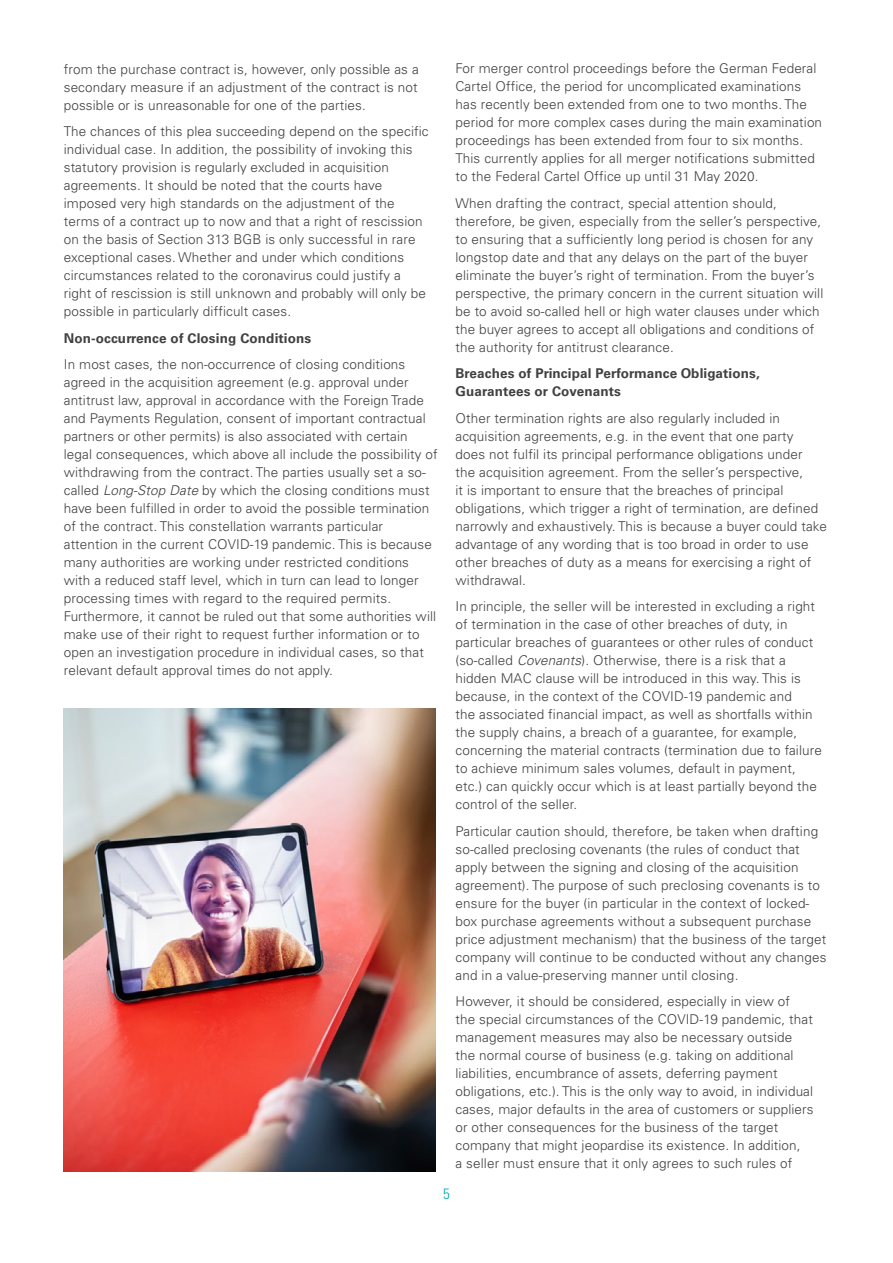
<style>
.page{position:relative;width:893px;height:1263px;background:#fff}
.page>*{position:absolute;margin:0;border:0;box-sizing:border-box;transform-origin:0 0}
.t1{font:15px "Univers LTCYR 47 Light Cond";color:#00a9b7}
.t2{font:300 13.5px/18px "Univers LTCYR 45";letter-spacing:.01em;color:#414042}
.t3{font:700 13.5px/18px "Univers LTCYR 65";letter-spacing:.01em;color:#414042}
.s1{font-style:italic}
</style>
<div class="page">
<img style="left:64px;top:708px;width:372px;height:463px">
<p class="t2" style="left:64px;top:59px;width:356px;text-align:justify">from the purchase contract is, however, only possible as a secondary measure if an adjustment of the contract is not possible or is unreasonable for one of the parties.</p>
<p class="t2" style="left:64px;top:122px;width:366px">The chances of this plea succeeding depend on the specific individual case. In addition, the possibility of invoking this statutory provision is regularly excluded in acquisition agreements. It should be noted that the courts have imposed very high standards on the adjustment of the terms of a contract up to now and that a right of rescission on the basis of Section 313 BGB is only successful in rare exceptional cases. Whether and under which conditions circumstances related to the coronavirus could justify a right of rescission is still unknown and probably will only be possible in particularly difficult cases.</p>
<p class="t3" style="left:64px;top:328px;width:249px">Non-occurrence of Closing Conditions</p>
<p class="t2" style="left:64px;top:355px;width:375px">In most cases, the non-occurrence of closing conditions agreed in the acquisition agreement (e.g. approval under antitrust law, approval in accordance with the Foreign Trade and Payments Regulation, consent of important contractual partners or other permits) is also associated with certain legal consequences, which above all include the possibility of withdrawing from the contract. The parties usually set a so&shy;called <span class="s1">Long-Stop Date</span> by which the closing conditions must have been fulfilled in order to avoid the possible termination of the contract. This constellation warrants particular attention in the current COVID-19 pandemic. This is because many authorities are working under restricted conditions with a reduced staff level, which in turn can lead to longer processing times with regard to the required permits.<br>Furthermore, it cannot be ruled out that some authorities will make use of their right to request further information or to open an investigation procedure in individual cases, so that relevant default approval times do not apply.</p>
<p class="t2" style="left:455px;top:59px;width:368px">For merger control proceedings before the German Federal Cartel Office, the period for uncomplicated examinations has recently been extended from one to two months. The period for more complex cases during the main examination proceedings has been extended from four to six months.<br>This currently applies for all merger notifications submitted to the Federal Cartel Office up until 31 May 2020.</p>
<p class="t2" style="left:455px;top:194px;width:369px">When drafting the contract, special attention should, therefore, be given, especially from the seller’s perspective, to ensuring that a sufficiently long period is chosen for any longstop date and that any delays on the part of the buyer eliminate the buyer’s right of termination. From the buyer’s perspective, the primary concern in the current situation will be to avoid so-called hell or high water clauses under which the buyer agrees to accept all obligations and conditions of the authority for antitrust clearance.</p>
<p class="t3" style="left:455px;top:364px;width:306px">Breaches of Principal Performance Obligations,<br>Guarantees or Covenants</p>
<p class="t2" style="left:455px;top:409px;width:373px">Other termination rights are also regularly included in acquisition agreements, e.g. in the event that one party<br>does not fulfil its principal performance obligations under<br>the acquisition agreement. From the seller’s perspective,<br>it is important to ensure that the breaches of principal obligations, which trigger a right of termination, are defined narrowly and exhaustively. This is because a buyer could take advantage of any wording that is too broad in order to use other breaches of duty as a means for exercising a right of withdrawal.</p>
<p class="t2" style="left:455px;top:597px;width:368px">In principle, the seller will be interested in excluding a right of termination in the case of other breaches of duty, in particular breaches of guarantees or other rules of conduct (so-called <span class="s1">Covenants</span>). Otherwise, there is a risk that a hidden MAC clause will be introduced in this way. This is because, in the context of the COVID-19 pandemic and<br>the associated financial impact, as well as shortfalls within the supply chains, a breach of a guarantee, for example, concerning the material contracts (termination due to failure to achieve minimum sales volumes, default in payment, etc.) can quickly occur which is at least partially beyond the control of the seller.</p>
<p class="t2" style="left:455px;top:822px;width:372px">Particular caution should, therefore, be taken when drafting so-called preclosing covenants (the rules of conduct that apply between the signing and closing of the acquisition agreement). The purpose of such preclosing covenants is to ensure for the buyer (in particular in the context of locked&shy;box purchase agreements without a subsequent purchase price adjustment mechanism) that the business of the target company will continue to be conducted without any changes and in a value-preserving manner until closing.</p>
<p class="t2" style="left:455px;top:992px;width:360px">However, it should be considered, especially in view of<br>the special circumstances of the COVID-19 pandemic, that management measures may also be necessary outside the normal course of business (e.g. taking on additional liabilities, encumbrance of assets, deferring payment obligations, etc.). This is the only way to avoid, in individual cases, major defaults in the area of customers or suppliers or other consequences for the business of the target company that might jeopardise its existence. In addition,<br>a seller must ensure that it only agrees to such rules of</p>
<p class="t1" style="left:443px;top:1184px;width:8px">5</p>
</div>
